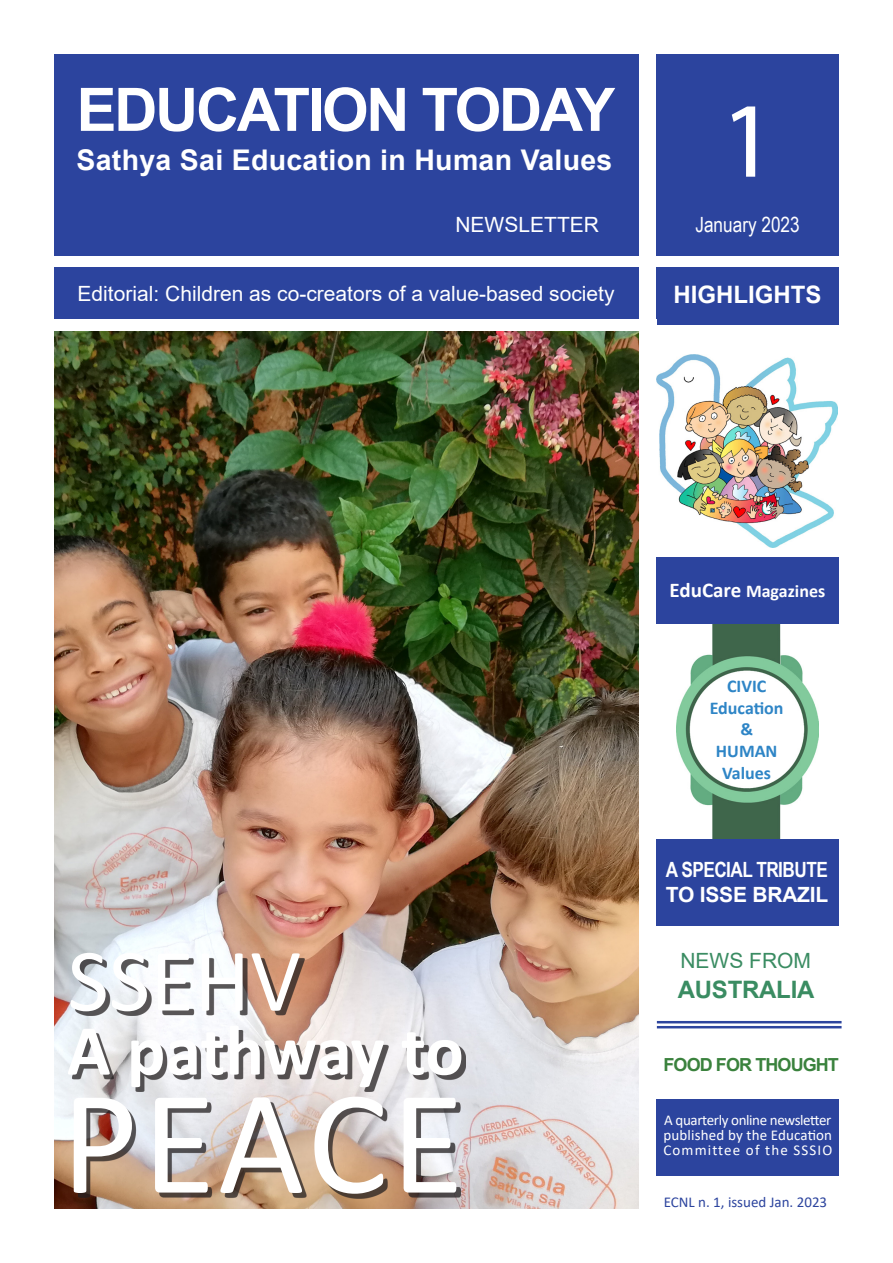
<style>
.page{position:relative;width:893px;height:1263px;background:#fff}
.page>*{position:absolute;margin:0;border:0;box-sizing:border-box;transform-origin:0 0}
.t1{font:150px "Calibri";letter-spacing:.02em;color:#fff}
.t2{font:108px "Myriad Pro";color:#fff}
.t3{font:90px "Calibri";color:#fff}
.t4{font:700 72px "Calibri";letter-spacing:-.01em;color:#fff}
.t5{font:700 60px "Arial";letter-spacing:-.04em;color:#fff}
.t6{font:700 28.5px "Arial";letter-spacing:.01em;color:#fff}
.t7{font:700 24px "Arial";color:#fff}
.t8{font:700 24px "Arial";letter-spacing:-.01em;color:#3a8c62}
.t9{font:21px "Arial";color:#fff}
.t10{font:700 21px "Arial Narrow";letter-spacing:-.025em;color:#fff}
.t11{font:700 21px "Arial";letter-spacing:-.01em;color:#fff}
.t12{font:21px "Arial Narrow";color:#fff}
.t13{font:21px "Arial";color:#3a8c62}
.t14{font:700 18px "Calibri";color:#2e85c6}
.t15{font:700 18px "Calibri";color:#fff}
.t16{font:700 18px "Arial";letter-spacing:-.05em;color:#3a823d}
.t17{font:15px/15px "Calibri";letter-spacing:.01em;color:#fff;text-align:justify}
.t18{font:15px "Calibri";color:#2c449e}
.s1{font-size:21px}
</style>
<div class="page">
<div style="left:54px;top:54px;width:584px;height:201px;background:#2c449e"></div>
<div style="left:656px;top:54px;width:183px;height:201px;background:#2c449e"></div>
<div style="left:656px;top:268px;width:183px;height:51px;background:#2c449e"></div>
<img style="left:54px;top:332px;width:584px;height:877px">
<img style="left:656px;top:355px;width:181px;height:193px">
<img style="left:677px;top:624px;width:141px;height:215px">
<div style="left:656px;top:839px;width:183px;height:87px;background:#2c449e"></div>
<div style="left:75px;top:957px;width:229px;height:59px;background:#231f20;opacity:.75"></div>
<div style="left:54px;top:268px;width:584px;height:51px;background:#2c449e"></div>
<div style="left:657px;top:1099px;width:182px;height:77px;background:#2c449e"></div>
<div style="left:78px;top:1101px;width:383px;height:97px;background:#231f20;opacity:.75"></div>
<div style="left:656px;top:557px;width:182px;height:67px;background:#2c449e"></div>
<hr style="left:657px;top:1021px;width:184px;height:2px;background:#2c449e">
<hr style="left:657px;top:1026px;width:184px;height:2px;background:#2c449e">
<div style="left:657px;top:286px;width:181px;height:38px;background:#2c449e"></div>
<div style="left:72px;top:1030px;width:394px;height:62px;background:#231f20;opacity:.75"></div>
<p class="t5" style="left:77px;top:67px;width:540px">EDUCATION TODAY</p>
<p class="t6" style="left:77px;top:140px;width:537px">Sathya Sai Education in Human Values</p>
<p class="t9" style="left:455px;top:210px;width:145px">NEWSLETTER</p>
<p class="t9" style="left:78px;top:279px;width:538px">Editorial: Children as co-creators of a value-based society</p>
<p class="t2" style="left:720px;top:74px;width:57px">1</p>
<p class="t12" style="left:695px;top:209px;width:106px">January 2023</p>
<p class="t7" style="left:674px;top:278px;width:150px">HIGHLIGHTS</p>
<p class="t3" style="left:68px;top:918px;width:235px">SSEHV</p>
<p class="t4" style="left:67px;top:1000px;width:398px">A pathway to</p>
<p class="t1" style="left:61px;top:1039px;width:405px">PEACE</p>
<p class="t15" style="left:669px;top:578px;width:157px"><span class="s1">EduCare</span> Magazines</p>
<p class="t14" style="left:727px;top:673px;width:41px">CIVIC</p>
<p class="t14" style="left:710px;top:695px;width:75px">Education</p>
<p class="t14" style="left:740px;top:717px;width:14px">&amp;</p>
<p class="t14" style="left:716px;top:738px;width:63px">HUMAN</p>
<p class="t14" style="left:722px;top:760px;width:50px">Values</p>
<p class="t10" style="left:666px;top:853px;width:163px">A SPECIAL TRIBUTE</p>
<p class="t11" style="left:666px;top:880px;width:164px">TO ISSE BRAZIL</p>
<p class="t13" style="left:680px;top:946px;width:132px">NEWS FROM</p>
<p class="t8" style="left:678px;top:972px;width:138px">AUSTRALIA</p>
<p class="t16" style="left:663px;top:1052px;width:177px">FOOD FOR THOUGHT</p>
<p class="t17" style="left:663px;top:1112px;width:170px">A quarterly online newsletter published by the Education Committee of the SSSIO</p>
<p class="t18" style="left:664px;top:1192px;width:165px">ECNL n. 1, issued Jan. 2023</p>
</div>
